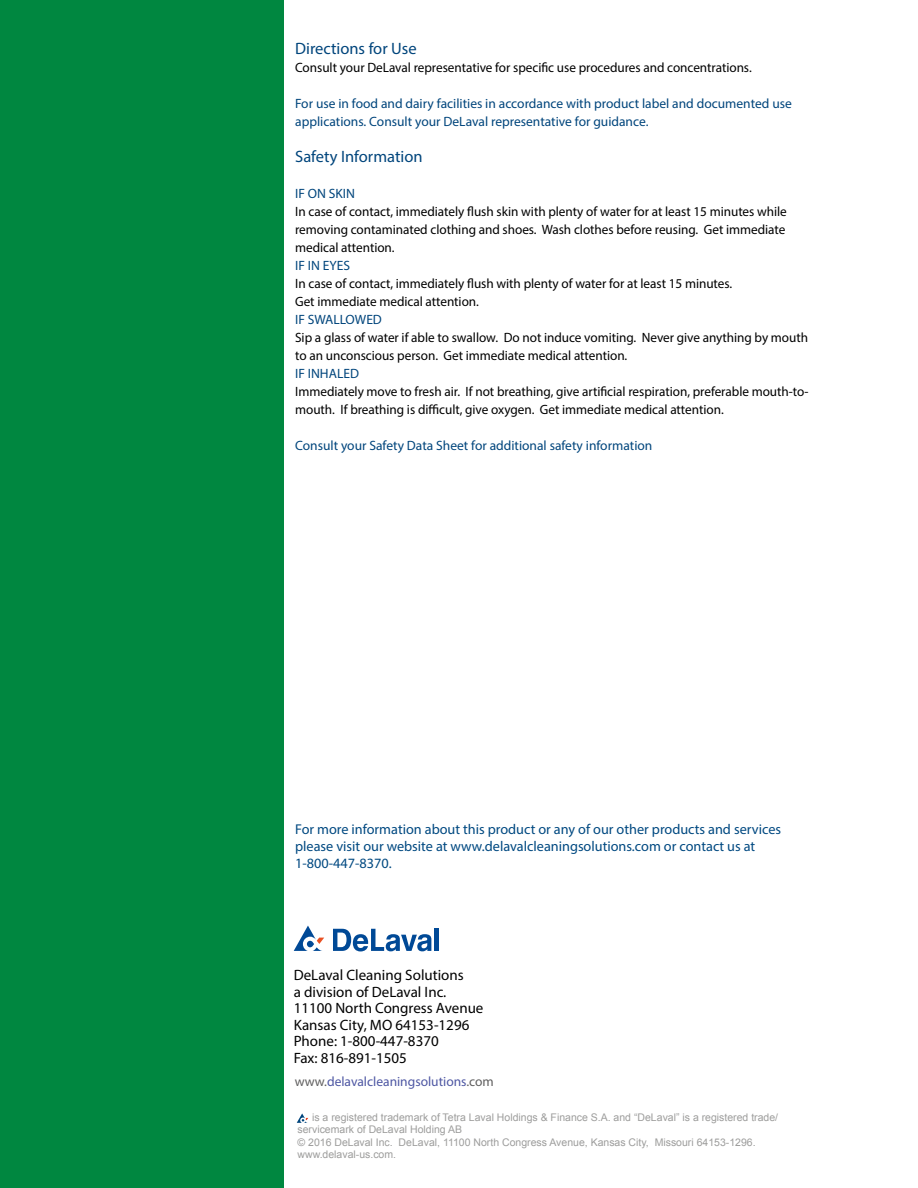
<style>
.page{position:relative;width:918px;height:1188px;background:#fff}
.page>*{position:absolute;margin:0;border:0;box-sizing:border-box;transform-origin:0 0}
.t1{font:16.5px "Myriad Pro";color:#00457c}
.t2{font:15px/16.5px "Myriad Pro";color:#000}
.t3{font:14.25px/17.1px "Myriad Pro";color:#004981}
.t4{font:13.5px/18px "Myriad Pro";letter-spacing:-.005em;color:#000}
.t5{font:13.5px/18px "Myriad Pro";color:#00457c}
.t6{font:13.5px "Myriad Pro";color:#4e57a3}
.t7{font:10.5px/12.6px "Arial";color:#9d9d9c}
.s1{color:#5f5e5e}
</style>
<div class="page">
<div style="left:0;top:0;width:284px;height:1188px;background:#008740"></div>
<svg style="left:297px;top:1113px;width:11px;height:10px"></svg>
<hr style="left:434px;top:929px;width:4px;height:22px;background:#004996">
<svg style="left:333px;top:929px;width:98px;height:22px"></svg>
<svg style="left:294px;top:926px;width:30px;height:25px"></svg>
<p class="t1" style="left:295px;top:38px;width:123px">Directions for Use</p>
<p class="t4" style="left:295px;top:58px;width:458px">Consult your DeLaval representative for specific use procedures and concentrations.</p>
<p class="t5" style="left:295px;top:94px;width:498px">For use in food and dairy facilities in accordance with product label and documented use applications. Consult your DeLaval representative for guidance.</p>
<p class="t1" style="left:295px;top:146px;width:129px">Safety Information</p>
<p class="t5" style="left:295px;top:184px;width:61px">IF ON SKIN</p>
<p class="t4" style="left:295px;top:202px;width:493px;text-align:justify">In case of contact, immediately flush skin with plenty of water for at least 15 minutes while removing contaminated clothing and shoes. Wash clothes before reusing. Get immediate medical attention.</p>
<p class="t5" style="left:295px;top:256px;width:56px">IF IN EYES</p>
<p class="t4" style="left:295px;top:274px;width:439px">In case of contact, immediately flush with plenty of water for at least 15 minutes.<br>Get immediate medical attention.</p>
<p class="t5" style="left:295px;top:310px;width:88px">IF SWALLOWED</p>
<p class="t4" style="left:295px;top:328px;width:514px">Sip a glass of water if able to swallow. Do not induce vomiting. Never give anything by mouth to an unconscious person. Get immediate medical attention.</p>
<p class="t5" style="left:295px;top:364px;width:65px">IF INHALED</p>
<p class="t4" style="left:295px;top:382px;width:515px">Immediately move to fresh air. If not breathing, give artificial respiration, preferable mouth-to&shy;mouth. If breathing is difficult, give oxygen. Get immediate medical attention.</p>
<p class="t5" style="left:295px;top:436px;width:359px">Consult your Safety Data Sheet for additional safety information</p>
<p class="t3" style="left:295px;top:821px;width:487px">For more information about this product or any of our other products and services please visit our website at www.delavalcleaningsolutions.com or contact us at<br>1-800-447-8370.</p>
<p class="t2" style="left:294px;top:966px;width:191px">DeLaval Cleaning Solutions<br>a division of DeLaval Inc.<br>11100 North Congress Avenue<br>Kansas City, MO 64153-1296<br>Phone: 1-800-447-8370<br>Fax: 816-891-1505</p>
<p class="t6" style="left:295px;top:1073px;width:201px"><span class="s1">www.</span>delavalcleaningsolutions<span class="s1">.com</span></p>
<p class="t7" style="left:298px;top:1111px;width:482px;text-indent:15px">is a registered trademark of Tetra Laval Holdings &amp; Finance S.A. and “DeLaval” is a registered trade/ servicemark of DeLaval Holding AB<br>© 2016 DeLaval Inc. DeLaval, 11100 North Congress Avenue, Kansas City, Missouri 64153-1296. www.delaval-us.com.</p>
</div>
